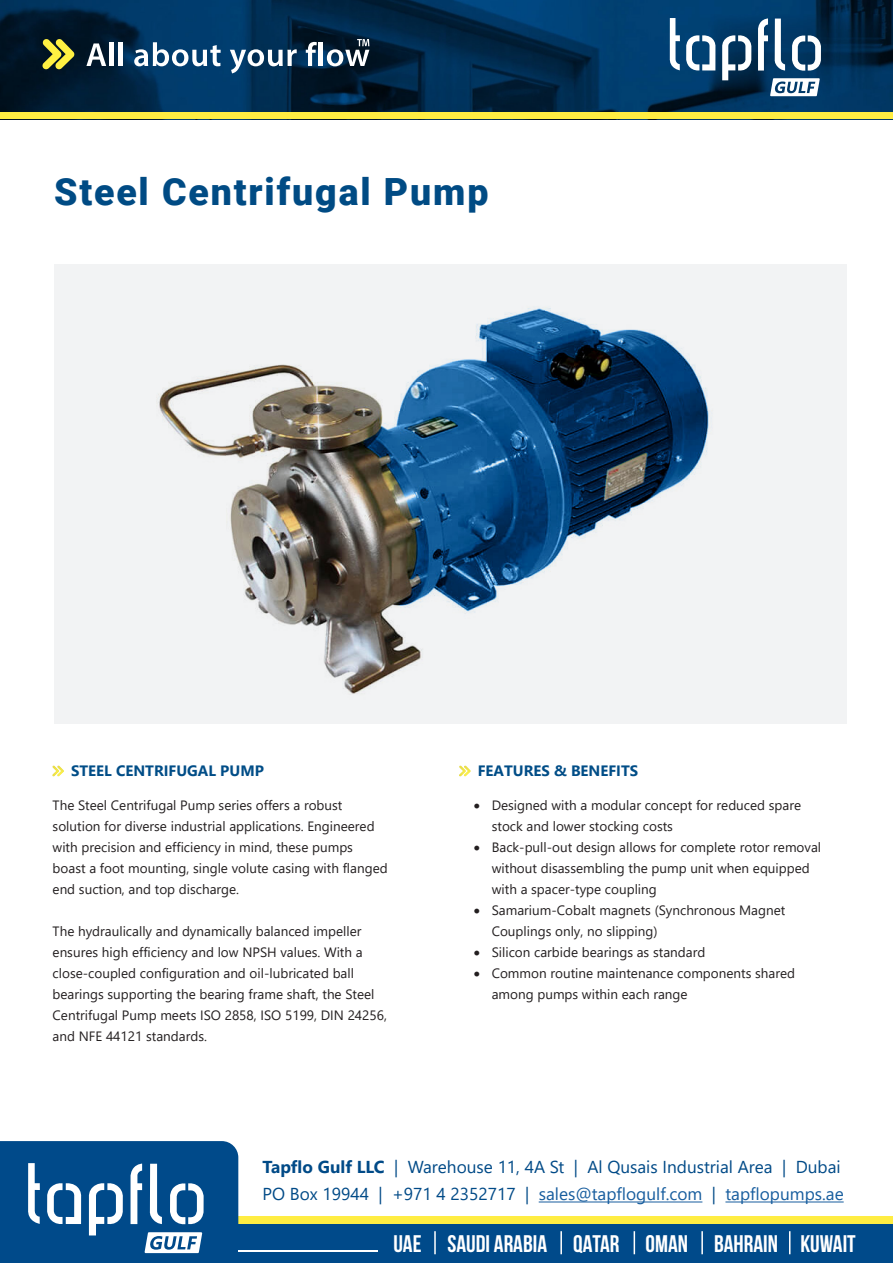
<style>
.page{position:relative;width:893px;height:1263px;background:#fff}
.page>*{position:absolute;margin:0;border:0;box-sizing:border-box;transform-origin:0 0}
.a-bebas_heading{font:900 37.5px "Roboto";letter-spacing:.05em;color:#004b84}
.t1{font:700 24px "Bebas Neue";color:#fff}
.t2{font:17.25px "Segoe UI";color:#004a87}
.t3{font:17.25px "Segoe UI";color:#175d9e}
.t4{font:700 15px "Segoe UI";color:#004d87}
.t5{font:13.5px/21px "Segoe UI";color:#231f20}
.s1{font-weight:700}
.s2{color:#004a87}
</style>
<div class="page">
<div style="left:54px;top:264px;width:792px;height:459px;background:#f2f3f4"></div>
<img style="left:158px;top:307px;width:552px;height:387px">
<img style="left:0;top:0;width:893px;height:112px">
<div style="left:0;top:112px;width:893px;height:7px;background:#ffed42"></div>
<svg style="left:669px;top:18px;width:152px;height:78px"></svg>
<svg style="left:42px;top:39px;width:33px;height:31px"></svg>
<svg style="left:86px;top:43px;width:20px;height:23px"></svg>
<hr style="left:110px;top:42px;width:4px;height:24px;background:#fff">
<hr style="left:119px;top:42px;width:4px;height:24px;background:#fff">
<svg style="left:134px;top:42px;width:87px;height:24px"></svg>
<svg style="left:230px;top:49px;width:67px;height:24px"></svg>
<svg style="left:306px;top:42px;width:11px;height:24px"></svg>
<hr style="left:319px;top:42px;width:4px;height:24px;background:#fff">
<svg style="left:327px;top:39px;width:42px;height:27px"></svg>
<div style="left:212px;top:1216px;width:681px;height:8px;background:#ffed42"></div>
<div style="left:0;top:1224px;width:893px;height:39px;background:#004a8a"></div>
<hr style="left:238px;top:1250px;width:140px;height:2px;background:#fff">
<svg style="left:0;top:1141px;width:238px;height:113px"></svg>
<hr style="left:434px;top:1231px;width:2px;height:23px;background:#fff">
<hr style="left:560px;top:1231px;width:2px;height:23px;background:#fff">
<svg style="left:634px;top:1231px;width:1px;height:23px"></svg>
<hr style="left:701px;top:1231px;width:2px;height:23px;background:#fff">
<svg style="left:789px;top:1231px;width:1px;height:23px"></svg>
<hr style="left:539px;top:1201px;width:163px;height:1px;background:#175d9e">
<hr style="left:725px;top:1201px;width:119px;height:1px;background:#175d9e">
<div style="left:456px;top:763px;width:15px;height:14px;background:#231f20;opacity:.1"></div>
<div style="left:49px;top:763px;width:15px;height:14px;background:#231f20;opacity:.1"></div>
<p class="a-bebas_heading" style="left:54px;top:166px;width:436px">Steel Centrifugal Pump</p>
<p class="t4" style="left:71px;top:757px;width:194px">STEEL CENTRIFUGAL PUMP</p>
<p class="t5" style="left:53px;top:794px;width:337px">The Steel Centrifugal Pump series offers a robust solution for diverse industrial applications. Engineered with precision and efficiency in mind, these pumps boast a foot mounting, single volute casing with flanged end suction, and top discharge.</p>
<p class="t5" style="left:53px;top:920px;width:336px">The hydraulically and dynamically balanced impeller ensures high efficiency and low NPSH values. With a close-coupled configuration and oil-lubricated ball bearings supporting the bearing frame shaft, the Steel Centrifugal Pump meets ISO 2858, ISO 5199, DIN 24256, and NFE 44121 standards.</p>
<p class="t4" style="left:478px;top:757px;width:162px">FEATURES &amp; BENEFITS</p>
<p class="t5" style="left:492px;top:794px;width:311px;text-indent:-18px">• Designed with a modular concept for reduced spare stock and lower stocking costs</p>
<p class="t5" style="left:492px;top:836px;width:331px;text-indent:-18px">• Back-pull-out design allows for complete rotor removal without disassembling the pump unit when equipped with a spacer-type coupling</p>
<p class="t5" style="left:492px;top:899px;width:295px;text-indent:-18px">• Samarium-Cobalt magnets (Synchronous Magnet<br>Couplings only, no slipping)</p>
<p class="t5" style="left:474px;top:941px;width:233px">• Silicon carbide bearings as standard</p>
<p class="t5" style="left:492px;top:962px;width:305px;text-indent:-18px">• Common routine maintenance components shared among pumps within each range</p>
<p class="t2" style="left:263px;top:1151px;width:580px"><span class="s1">Tapflo Gulf LLC</span> | Warehouse 11, 4A St | Al Qusais Industrial Area | Dubai</p>
<p class="t3" style="left:263px;top:1178px;width:583px"><span class="s2">PO Box 19944 | +971 4 2352717 |</span> sales@tapflogulf.com <span class="s2">|</span> tapflopumps.ae</p>
<p class="t1" style="left:393px;top:1230px;width:464px">UAE SAUDI ARABIA QATAR OMAN BAHRAIN KUWAIT</p>
</div>
